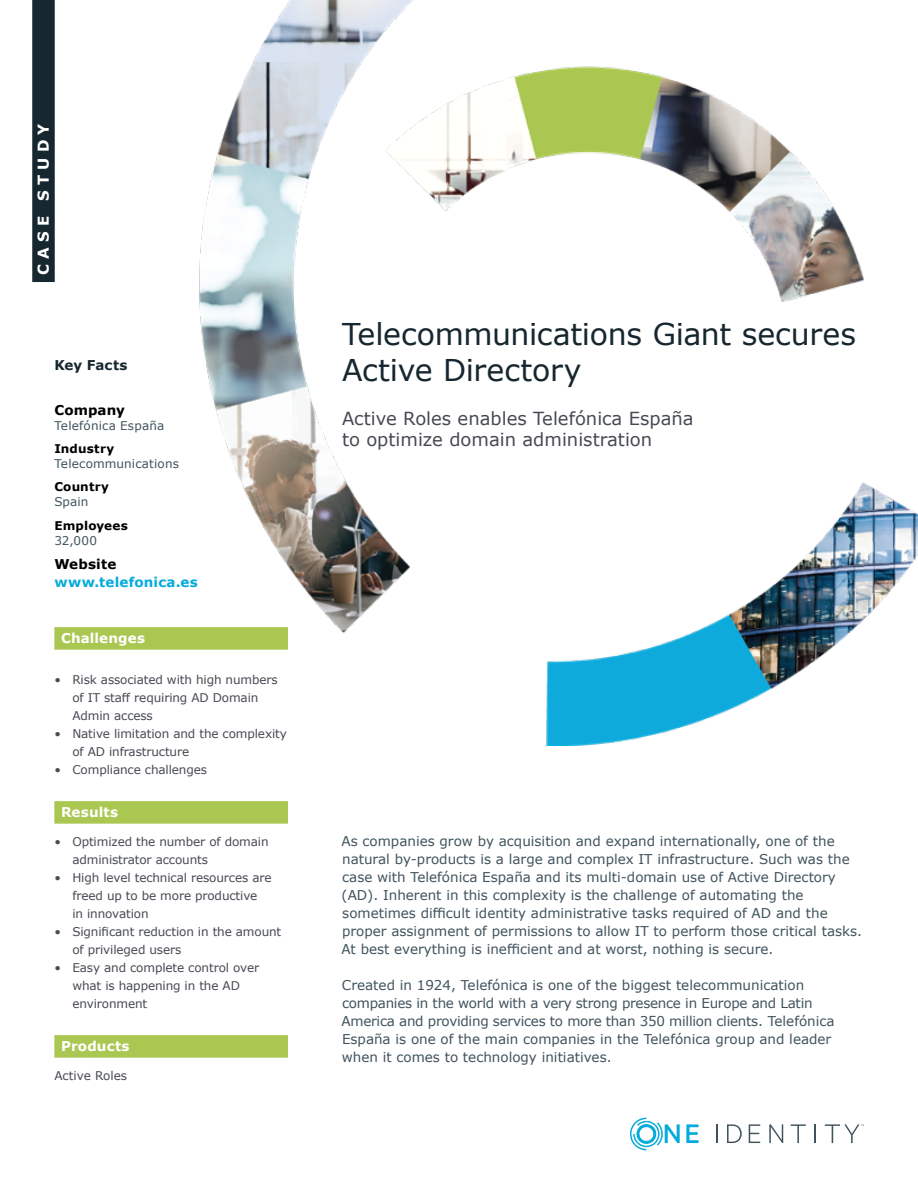
<style>
.page{position:relative;width:918px;height:1188px;background:#fff}
.page>*{position:absolute;margin:0;border:0;box-sizing:border-box;transform-origin:0 0}
.t1{font:30px/36px "Verdana";letter-spacing:-.01em;color:#17272f}
.t2{font:18px/21px "Verdana";color:#474a53}
.t3{font:700 15px "Verdana";letter-spacing:.35em;color:#fff}
.t4{font:13.5px/18px "Verdana";color:#40535d}
.t5{font:700 13.5px "Verdana";letter-spacing:.01em;color:#fff}
.t6{font:700 13.5px "Verdana";letter-spacing:.015em;color:#05abdb}
.t7{font:700 13.5px "Verdana";letter-spacing:.01em;color:#000}
.t8{font:700 13.5px "Verdana";letter-spacing:.005em;color:#17272f}
.t9{font:12px/18px "Verdana";letter-spacing:-.01em;color:#474a53}
.t10{font:12px "Verdana";letter-spacing:.01em;color:#40535d}
.t11{font:700 12px "Verdana";letter-spacing:.015em;color:#000}
</style>
<div class="page">
<svg style="left:686px;top:1124px;width:13px;height:19px"></svg>
<svg style="left:716px;top:1124px;width:2px;height:19px"></svg>
<svg style="left:727px;top:1124px;width:15px;height:19px"></svg>
<svg style="left:749px;top:1124px;width:11px;height:19px"></svg>
<svg style="left:769px;top:1124px;width:14px;height:19px"></svg>
<svg style="left:791px;top:1124px;width:15px;height:19px"></svg>
<svg style="left:815px;top:1124px;width:1px;height:19px"></svg>
<svg style="left:630px;top:1118px;width:50px;height:32px"></svg>
<svg style="left:825px;top:1124px;width:39px;height:19px"></svg>
<div style="left:32px;top:0;width:23px;height:282px;background:#17272f"></div>
<img style="left:199px;top:0;width:719px;height:746px">
<div style="left:54px;top:627px;width:234px;height:23px;background:#aac751"></div>
<div style="left:54px;top:801px;width:234px;height:23px;background:#aac751"></div>
<div style="left:54px;top:1035px;width:234px;height:23px;background:#aac751"></div>
<p class="t3" style="left:33px;top:275px;width:152px;rotate:-90deg">CASE STUDY</p>
<p class="t8" style="left:54px;top:356px;width:75px">Key Facts</p>
<p class="t7" style="left:54px;top:401px;width:72px">Company</p>
<p class="t10" style="left:54px;top:418px;width:111px">Telefónica España</p>
<p class="t11" style="left:54px;top:440px;width:62px">Industry</p>
<p class="t10" style="left:54px;top:456px;width:126px">Telecommunications</p>
<p class="t11" style="left:54px;top:479px;width:56px">Country</p>
<p class="t10" style="left:54px;top:494px;width:36px">Spain</p>
<p class="t11" style="left:54px;top:517px;width:75px">Employees</p>
<p class="t10" style="left:54px;top:532px;width:44px">32,000</p>
<p class="t7" style="left:54px;top:554px;width:64px">Website</p>
<p class="t6" style="left:54px;top:572px;width:145px">www.telefonica.es</p>
<p class="t5" style="left:61px;top:628px;width:85px">Challenges</p>
<p class="t9" style="left:72px;top:671px;width:207px;text-indent:-18px">• Risk associated with high numbers of IT staff requiring AD Domain<br>Admin access</p>
<p class="t9" style="left:72px;top:725px;width:216px;text-indent:-18px">• Native limitation and the complexity of AD infrastructure</p>
<p class="t9" style="left:54px;top:761px;width:154px">• Compliance challenges</p>
<p class="t5" style="left:61px;top:802px;width:59px">Results</p>
<p class="t9" style="left:72px;top:833px;width:198px;text-indent:-18px">• Optimized the number of domain administrator accounts</p>
<p class="t9" style="left:72px;top:869px;width:201px;text-indent:-18px">• High level technical resources are freed up to be more productive<br>in innovation</p>
<p class="t9" style="left:72px;top:923px;width:211px;text-indent:-18px">• Significant reduction in the amount of privileged users</p>
<p class="t9" style="left:72px;top:959px;width:188px;text-indent:-18px">• Easy and complete control over what is happening in the AD environment</p>
<p class="t5" style="left:61px;top:1036px;width:70px">Products</p>
<p class="t9" style="left:54px;top:1067px;width:74px">Active Roles</p>
<h1 class="t1" style="left:342px;top:315px;width:516px">Telecommunications Giant secures<br>Active Directory</h1>
<h2 class="t2" style="left:342px;top:408px;width:353px">Active Roles enables Telefónica España to optimize domain administration</h2>
<p class="t4" style="left:342px;top:832px;width:522px">As companies grow by acquisition and expand internationally, one of the natural by-products is a large and complex IT infrastructure. Such was the case with Telefónica España and its multi-domain use of Active Directory (AD). Inherent in this complexity is the challenge of automating the sometimes difficult identity administrative tasks required of AD and the proper assignment of permissions to allow IT to perform those critical tasks.<br>At best everything is inefficient and at worst, nothing is secure.</p>
<p class="t4" style="left:342px;top:976px;width:495px">Created in 1924, Telefónica is one of the biggest telecommunication companies in the world with a very strong presence in Europe and Latin America and providing services to more than 350 million clients. Telefónica España is one of the main companies in the Telefónica group and leader when it comes to technology initiatives.</p>
</div>
